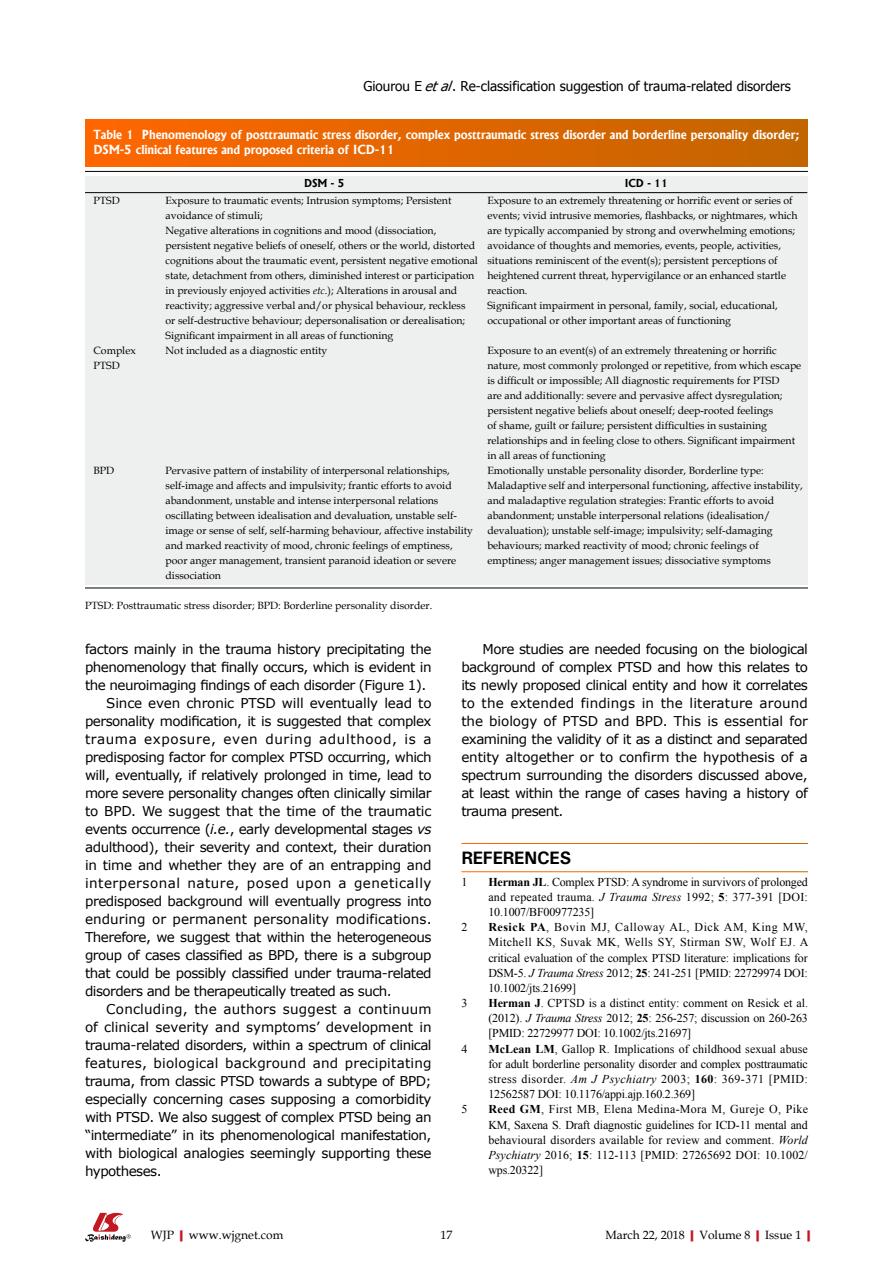
<style>
.page{position:relative;width:893px;height:1263px;background:#fff}
.page>*{position:absolute;margin:0;border:0;box-sizing:border-box;transform-origin:0 0}
.t1{font:700 18px "Univers";letter-spacing:-.01em;color:#000}
.t2{font:13.5px/18px "Verdana";letter-spacing:-.035em;color:#000;text-align:justify}
.t3{font:13.5px "Verdana";letter-spacing:.015em;color:#000}
.t4{font:13.5px "Tahoma";color:#000}
.t5{font:13.5px "Verdana";letter-spacing:.005em;color:#000}
.t6{font:13.5px "Verdana";letter-spacing:-.005em;color:#000}
.t7{font:13.5px "Verdana";letter-spacing:.035em;color:#000}
.t8{font:13.5px "Verdana";letter-spacing:-.01em;color:#000}
.t9{font:13.5px "Verdana";letter-spacing:-.015em;color:#000}
.t10{font:13.5px "Verdana";letter-spacing:.045em;color:#000}
.t11{font:12px/15.1px "Times New Roman";letter-spacing:-.015em;color:#000;text-align:justify}
.t12{font:700 12px/15px "Albertus";color:#fff}
.t13{font:12px "Book Antiqua";color:#000}
.t14{font:10.5px/15px "Book Antiqua";color:#000}
.t15{font:700 10.5px "Albertus";color:#000}
.s1{font-style:italic}
.s2{font-weight:700}
.s3{font-weight:700;color:#c01920}
</style>
<div class="page">
<svg style="left:85px;top:1213px;width:46px;height:29px"></svg>
<div style="left:85px;top:119px;width:723px;height:48px;background:linear-gradient(to right,#f60,#c16500)"></div>
<div style="left:85px;top:176px;width:723px;height:409px;background:#eeefef"></div>
<hr style="left:85px;top:171px;width:723px;height:1px;background:#000">
<hr style="left:85px;top:192px;width:722px;height:1px;background:#000">
<hr style="left:85px;top:587px;width:723px;height:1px;background:#000">
<p class="t4" style="left:363px;top:77px;width:429px">Giourou E <span class="s1">etal</span>. Re-classification suggestion of trauma-related disorders</p>
<p class="t12" style="left:94px;top:127px;width:707px">Table 1 Phenomenology of posttraumatic stress disorder, complex posttraumatic stress disorder and borderline personality disorder;<br>DSM-5 clinical features and proposed criteria of ICD-11</p>
<p class="t15" style="left:304px;top:177px;width:42px">DSM - 5</p>
<p class="t15" style="left:625px;top:177px;width:45px">ICD - 11</p>
<p class="t14" style="left:94px;top:193px;width:28px">PTSD</p>
<p class="t14" style="left:166px;top:193px;width:314px">Exposure to traumatic events; Intrusion symptoms; Persistent avoidance of stimuli;<br>Negative alterations in cognitions and mood (dissociation, persistent negative beliefs of oneself, others or the world, distorted cognitions about the traumatic event, persistent negative emotional state, detachment from others, diminished interest or participation in previously enjoyed activities <span class="s1">etc</span>.); Alterations in arousal and reactivity; aggressive verbal and/or physical behaviour, reckless or self-destructive behaviour; depersonalisation or derealisation; Significant impairment in all areas of functioning</p>
<p class="t14" style="left:487px;top:193px;width:312px">Exposure to an extremely threatening or horrific event or series of events; vivid intrusive memories, flashbacks, or nightmares, which are typically accompanied by strong and overwhelming emotions; avoidance of thoughts and memories, events, people, activities, situations reminiscent of the event(s); persistent perceptions of heightened current threat, hypervigilance or an enhanced startle reaction.<br>Significant impairment in personal, family, social, educational, occupational or other important areas of functioning</p>
<p class="t14" style="left:94px;top:343px;width:44px">Complex<br>PTSD</p>
<p class="t14" style="left:166px;top:343px;width:163px">Not included as a diagnostic entity</p>
<p class="t14" style="left:487px;top:343px;width:315px">Exposure to an event(s) of an extremely threatening or horrific nature, most commonly prolonged or repetitive, from which escape is difficult or impossible; All diagnostic requirements for PTSD<br>are and additionally: severe and pervasive affect dysregulation; persistent negative beliefs about oneself; deep-rooted feelings<br>of shame, guilt or failure; persistent difficulties in sustaining relationships and in feeling close to others. Significant impairment in all areas of functioning</p>
<p class="t14" style="left:94px;top:462px;width:22px">BPD</p>
<p class="t14" style="left:166px;top:462px;width:309px">Pervasive pattern of instability of interpersonal relationships, self-image and affects and impulsivity; frantic efforts to avoid abandonment, unstable and intense interpersonal relations oscillating between idealisation and devaluation, unstable self&shy;image or sense of self, self-harming behaviour, affective instability and marked reactivity of mood, chronic feelings of emptiness, poor anger management, transient paranoid ideation or severe dissociation</p>
<p class="t14" style="left:487px;top:462px;width:317px">Emotionally unstable personality disorder, Borderline type:<br>Maladaptive self and interpersonal functioning, affective instability, and maladaptive regulation strategies: Frantic efforts to avoid abandonment; unstable interpersonal relations (idealisation/ devaluation); unstable self-image; impulsivity; self-damaging behaviours; marked reactivity of mood; chronic feelings of emptiness; anger management issues; dissociative symptoms</p>
<p class="t14" style="left:85px;top:598px;width:349px">PTSD: Posttraumatic stress disorder; BPD: Borderline personality disorder.</p>
<p class="t2" style="left:85px;top:640px;width:348px">factors mainly in the trauma history precipitating the</p>
<p class="t2" style="left:85px;top:658px;width:348px">phenomenology that finally occurs, which is evident in</p>
<p class="t2" style="left:85px;top:676px;width:343px">the neuroimaging findings of each disorder (Figure 1).</p>
<p class="t8" style="left:106px;top:694px;width:327px">Since even chronic PTSD will eventually lead to</p>
<p class="t2" style="left:85px;top:712px;width:348px">personality modification, it is suggested that complex</p>
<p class="t10" style="left:85px;top:730px;width:348px">trauma exposure, even during adulthood, is a</p>
<p class="t2" style="left:85px;top:748px;width:348px">predisposing factor for complex PTSD occurring, which</p>
<p class="t2" style="left:85px;top:766px;width:348px">will, eventually, if relatively prolonged in time, lead to</p>
<p class="t2" style="left:85px;top:784px;width:348px">more severe personality changes often clinically similar</p>
<p class="t9" style="left:85px;top:802px;width:348px">to BPD. We suggest that the time of the traumatic</p>
<p class="t2" style="left:85px;top:820px;width:348px">events occurrence (<span class="s1">i.e.</span>, early developmental stages <span class="s1">vs</span></p>
<p class="t2" style="left:85px;top:838px;width:348px">adulthood), their severity and context, their duration</p>
<p class="t2" style="left:85px;top:856px;width:348px">in time and whether they are of an entrapping and</p>
<p class="t7" style="left:85px;top:874px;width:348px">interpersonal nature, posed upon a genetically</p>
<p class="t2" style="left:85px;top:892px;width:348px">predisposed background will eventually progress into</p>
<p class="t5" style="left:85px;top:910px;width:348px">enduring or permanent personality modifications.</p>
<p class="t2" style="left:85px;top:928px;width:348px">Therefore, we suggest that within the heterogeneous</p>
<p class="t2" style="left:85px;top:946px;width:348px">group of cases classified as BPD, there is a subgroup</p>
<p class="t2" style="left:85px;top:964px;width:348px">that could be possibly classified under trauma-related</p>
<p class="t2" style="left:85px;top:982px;width:308px">disorders and be therapeutically treated as such.</p>
<p class="t3" style="left:106px;top:1000px;width:327px">Concluding, the authors suggest a continuum</p>
<p class="t6" style="left:85px;top:1018px;width:348px">of clinical severity and symptoms’ development in</p>
<p class="t2" style="left:85px;top:1036px;width:348px">trauma-related disorders, within a spectrum of clinical</p>
<p class="t3" style="left:85px;top:1054px;width:348px">features, biological background and precipitating</p>
<p class="t2" style="left:85px;top:1072px;width:348px">trauma, from classic PTSD towards a subtype of BPD;</p>
<p class="t2" style="left:85px;top:1090px;width:348px">especially concerning cases supposing a comorbidity</p>
<p class="t2" style="left:85px;top:1108px;width:348px">with PTSD. We also suggest of complex PTSD being an</p>
<p class="t2" style="left:85px;top:1126px;width:348px">“intermediate” in its phenomenological manifestation,</p>
<p class="t2" style="left:85px;top:1144px;width:348px">with biological analogies seemingly supporting these</p>
<p class="t2" style="left:85px;top:1162px;width:78px">hypotheses.</p>
<p class="t2" style="left:461px;top:640px;width:348px;text-indent:21px">More studies are needed focusing on the biological background of complex PTSD and how this relates to its newly proposed clinical entity and how it correlates to the extended findings in the literature around the biology of PTSD and BPD. This is essential for examining the validity of it as a distinct and separated entity altogether or to confirm the hypothesis of a spectrum surrounding the disorders discussed above, at least within the range of cases having a history of trauma present.</p>
<h1 class="t1" style="left:461px;top:847px;width:111px">REFERENCES</h1>
<p class="t11" style="left:461px;top:874px;width:7px">1</p>
<p class="t11" style="left:488px;top:874px;width:321px"><span class="s2">Herman JL</span>. Complex PTSD: A syndrome in survivors of prolonged and repeated trauma. <span class="s1">J Trauma Stress</span> 1992; <span class="s2">5</span>: 377-391 [DOI:<br>10.1007/BF00977235]</p>
<p class="t11" style="left:461px;top:919px;width:7px">2</p>
<p class="t11" style="left:488px;top:919px;width:322px"><span class="s2">Resick PA</span>, Bovin MJ, Calloway AL, Dick AM, King MW, Mitchell KS, Suvak MK, Wells SY, Stirman SW, Wolf EJ. A critical evaluation of the complex PTSD literature: implications for DSM-5. <span class="s1">J Trauma Stress</span> 2012; <span class="s2">25</span>: 241-251 [PMID: 22729974 DOI:<br>10.1002/jts.21699]</p>
<p class="t11" style="left:461px;top:995px;width:7px">3</p>
<p class="t11" style="left:488px;top:995px;width:321px"><span class="s2">Herman J</span>. CPTSD is a distinct entity: comment on Resick et al. (2012). <span class="s1">J Trauma Stress</span> 2012; <span class="s2">25</span>: 256-257; discussion on 260-263 [PMID: 22729977 DOI: 10.1002/jts.21697]</p>
<p class="t11" style="left:461px;top:1041px;width:7px">4</p>
<p class="t11" style="left:488px;top:1041px;width:321px"><span class="s2">McLean LM</span>, Gallop R. Implications of childhood sexual abuse for adult borderline personality disorder and complex posttraumatic stress disorder. <span class="s1">Am J Psychiatry</span> 2003; <span class="s2">160</span>: 369-371 [PMID:<br>12562587 DOI: 10.1176/appi.ajp.160.2.369]</p>
<p class="t11" style="left:461px;top:1101px;width:7px">5</p>
<p class="t11" style="left:488px;top:1101px;width:321px"><span class="s2">Reed GM</span>, First MB, Elena Medina-Mora M, Gureje O, Pike KM, Saxena S. Draft diagnostic guidelines for ICD-11 mental and behavioural disorders available for review and comment. <span class="s1">World Psychiatry</span> 2016; <span class="s2">15</span>: 112-113 [PMID: 27265692 DOI: 10.1002/ wps.20322]</p>
<p class="t13" style="left:151px;top:1226px;width:134px">WJP<span class="s3">|</span>www.wjgnet.com</p>
<p class="t13" style="left:440px;top:1226px;width:13px">17</p>
<p class="t13" style="left:605px;top:1226px;width:212px">March 22, 2018<span class="s3">|</span>Volume 8<span class="s3">|</span>Issue 1<span class="s3">|</span></p>
</div>
